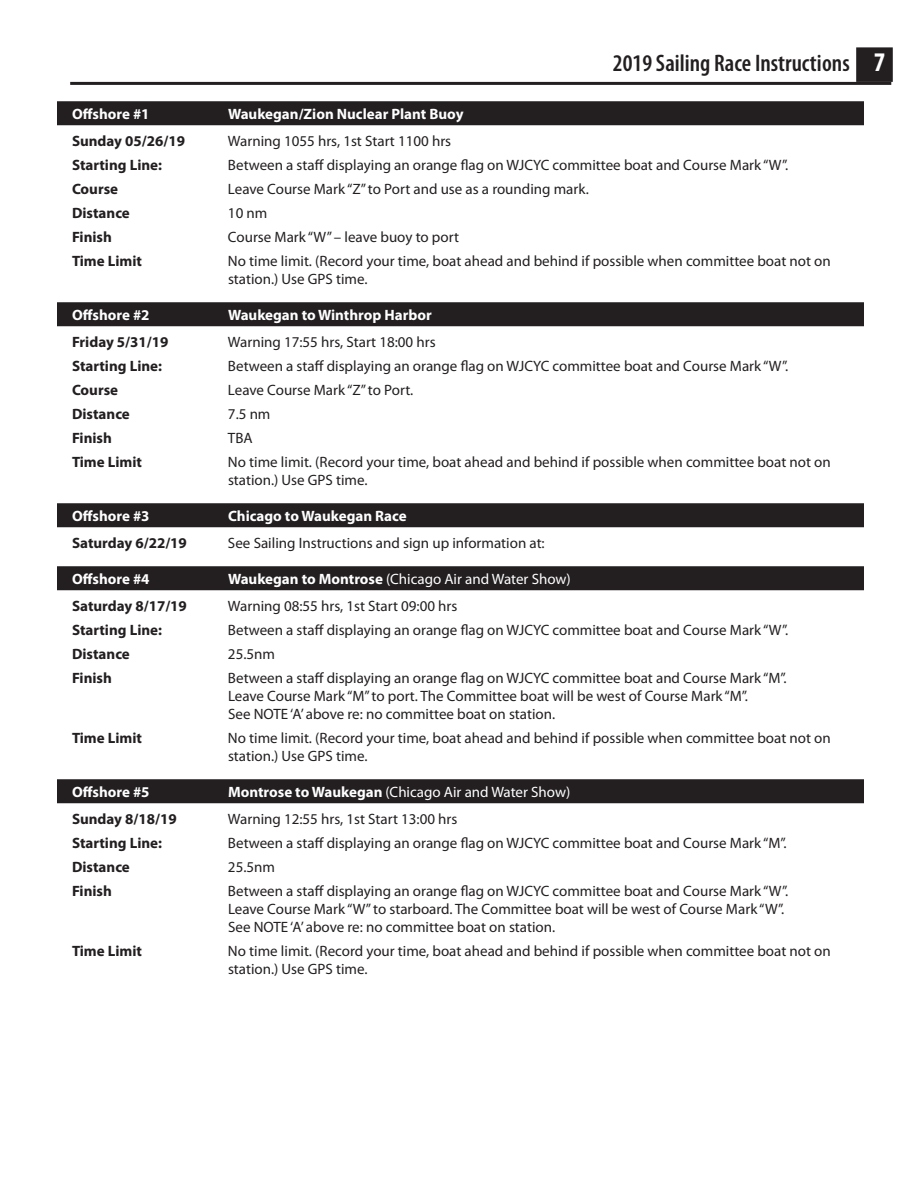
<style>
.page{position:relative;width:918px;height:1188px;background:#fff}
.page>*{position:absolute;margin:0;border:0;box-sizing:border-box;transform-origin:0 0}
.t1{font:600 condensed 24px "Myriad Pro";color:#231f20}
.Race_Details{font:15px/18px "Myriad Pro";color:#231f20}
.Race_Details-2{font:700 15px "Myriad Pro";color:#231f20}
.Race_Name{font:700 15px "Myriad Pro";color:#fff}
.Race_Name-2{font:15px "Myriad Pro";color:#fff}
.Race_Name_brk{font:700 15px "Myriad Pro";color:#fff}
.s1{font-weight:700;font-size:27px;color:#fff}
.s2{font-weight:700}
</style>
<div class="page">
<div style="left:856px;top:47px;width:37px;height:35px;background:#231f20"></div>
<hr style="left:70px;top:82px;width:821px;height:3px;background:#231f20">
<div style="left:57px;top:101px;width:807px;height:24px;background:#231f20"></div>
<div style="left:57px;top:302px;width:807px;height:24px;background:#231f20"></div>
<div style="left:57px;top:503px;width:807px;height:24px;background:#231f20"></div>
<div style="left:57px;top:566px;width:807px;height:24px;background:#231f20"></div>
<div style="left:57px;top:779px;width:807px;height:24px;background:#231f20"></div>
<h1 class="t1" style="left:613px;top:49px;width:274px">2019 Sailing Race Instructions <span class="s1">7</span></h1>
<p class="Race_Name_brk" style="left:72px;top:104px;width:79px">Offshore #1</p>
<p class="Race_Name_brk" style="left:228px;top:104px;width:237px">Waukegan/Zion Nuclear Plant Buoy</p>
<p class="Race_Details-2" style="left:72px;top:131px;width:115px">Sunday 05/26/19</p>
<p class="Race_Details" style="left:228px;top:133px;width:225px">Warning 1055 hrs, 1st Start 1100 hrs</p>
<p class="Race_Details-2" style="left:72px;top:155px;width:92px">Starting Line:</p>
<p class="Race_Details" style="left:228px;top:157px;width:562px">Between a staff displaying an orange flag on WJCYC committee boat and Course Mark “W”.</p>
<p class="Race_Details-2" style="left:72px;top:179px;width:48px">Course</p>
<p class="Race_Details" style="left:228px;top:181px;width:362px">Leave Course Mark “Z” to Port and use as a rounding mark.</p>
<p class="Race_Details-2" style="left:72px;top:203px;width:59px">Distance</p>
<p class="Race_Details" style="left:228px;top:205px;width:41px">10 nm</p>
<p class="Race_Details-2" style="left:72px;top:227px;width:41px">Finish</p>
<p class="Race_Details" style="left:228px;top:229px;width:232px">Course Mark “W” – leave buoy to port</p>
<p class="Race_Details-2" style="left:72px;top:251px;width:72px">Time Limit</p>
<p class="Race_Details" style="left:228px;top:253px;width:604px">No time limit. (Record your time, boat ahead and behind if possible when committee boat not on station.) Use GPS time.</p>
<p class="Race_Name" style="left:72px;top:305px;width:79px">Offshore #2</p>
<p class="Race_Name" style="left:228px;top:305px;width:205px">Waukegan to Winthrop Harbor</p>
<p class="Race_Details-2" style="left:72px;top:332px;width:98px">Friday 5/31/19</p>
<p class="Race_Details" style="left:228px;top:334px;width:209px">Warning 17:55 hrs, Start 18:00 hrs</p>
<p class="Race_Details-2" style="left:72px;top:356px;width:92px">Starting Line:</p>
<p class="Race_Details" style="left:228px;top:358px;width:562px">Between a staff displaying an orange flag on WJCYC committee boat and Course Mark “W”.</p>
<p class="Race_Details-2" style="left:72px;top:380px;width:48px">Course</p>
<p class="Race_Details" style="left:228px;top:382px;width:187px">Leave Course Mark “Z” to Port.</p>
<p class="Race_Details-2" style="left:72px;top:404px;width:59px">Distance</p>
<p class="Race_Details" style="left:228px;top:406px;width:44px">7.5 nm</p>
<p class="Race_Details-2" style="left:72px;top:428px;width:41px">Finish</p>
<p class="Race_Details" style="left:228px;top:430px;width:26px">TBA</p>
<p class="Race_Details-2" style="left:72px;top:452px;width:72px">Time Limit</p>
<p class="Race_Details" style="left:228px;top:454px;width:604px">No time limit. (Record your time, boat ahead and behind if possible when committee boat not on station.) Use GPS time.</p>
<p class="Race_Name" style="left:72px;top:506px;width:79px">Offshore #3</p>
<p class="Race_Name" style="left:228px;top:506px;width:180px">Chicago to Waukegan Race</p>
<p class="Race_Details-2" style="left:72px;top:533px;width:116px">Saturday 6/22/19</p>
<p class="Race_Details" style="left:228px;top:535px;width:318px">See Sailing Instructions and sign up information at:</p>
<p class="Race_Name" style="left:72px;top:569px;width:79px">Offshore #4</p>
<p class="Race_Name-2" style="left:228px;top:571px;width:344px"><span class="s2">Waukegan to Montrose</span> (Chicago Air and Water Show)</p>
<p class="Race_Details-2" style="left:72px;top:596px;width:116px">Saturday 8/17/19</p>
<p class="Race_Details" style="left:228px;top:598px;width:231px">Warning 08:55 hrs, 1st Start 09:00 hrs</p>
<p class="Race_Details-2" style="left:72px;top:620px;width:92px">Starting Line:</p>
<p class="Race_Details" style="left:228px;top:622px;width:562px">Between a staff displaying an orange flag on WJCYC committee boat and Course Mark “W”.</p>
<p class="Race_Details-2" style="left:72px;top:644px;width:59px">Distance</p>
<p class="Race_Details" style="left:228px;top:646px;width:49px">25.5nm</p>
<p class="Race_Details-2" style="left:72px;top:668px;width:41px">Finish</p>
<p class="Race_Details" style="left:228px;top:670px;width:560px">Between a staff displaying an orange flag on WJCYC committee boat and Course Mark “M”.<br>Leave Course Mark “M” to port. The Committee boat will be west of Course Mark “M”.<br>See NOTE ‘A’ above re: no committee boat on station.</p>
<p class="Race_Details-2" style="left:72px;top:728px;width:72px">Time Limit</p>
<p class="Race_Details" style="left:228px;top:730px;width:604px">No time limit. (Record your time, boat ahead and behind if possible when committee boat not on station.) Use GPS time.</p>
<p class="Race_Name" style="left:72px;top:782px;width:79px">Offshore #5</p>
<p class="Race_Name-2" style="left:228px;top:784px;width:344px"><span class="s2">Montrose to Waukegan</span> (Chicago Air and Water Show)</p>
<p class="Race_Details-2" style="left:72px;top:809px;width:106px">Sunday 8/18/19</p>
<p class="Race_Details" style="left:228px;top:811px;width:231px">Warning 12:55 hrs, 1st Start 13:00 hrs</p>
<p class="Race_Details-2" style="left:72px;top:833px;width:92px">Starting Line:</p>
<p class="Race_Details" style="left:228px;top:835px;width:560px">Between a staff displaying an orange flag on WJCYC committee boat and Course Mark “M”.</p>
<p class="Race_Details-2" style="left:72px;top:857px;width:59px">Distance</p>
<p class="Race_Details" style="left:228px;top:859px;width:49px">25.5nm</p>
<p class="Race_Details-2" style="left:72px;top:881px;width:41px">Finish</p>
<p class="Race_Details" style="left:228px;top:883px;width:562px">Between a staff displaying an orange flag on WJCYC committee boat and Course Mark “W”.<br>Leave Course Mark “W” to starboard. The Committee boat will be west of Course Mark “W”.<br>See NOTE ‘A’ above re: no committee boat on station.</p>
<p class="Race_Details-2" style="left:72px;top:941px;width:72px">Time Limit</p>
<p class="Race_Details" style="left:228px;top:943px;width:604px">No time limit. (Record your time, boat ahead and behind if possible when committee boat not on station.) Use GPS time.</p>
</div>
